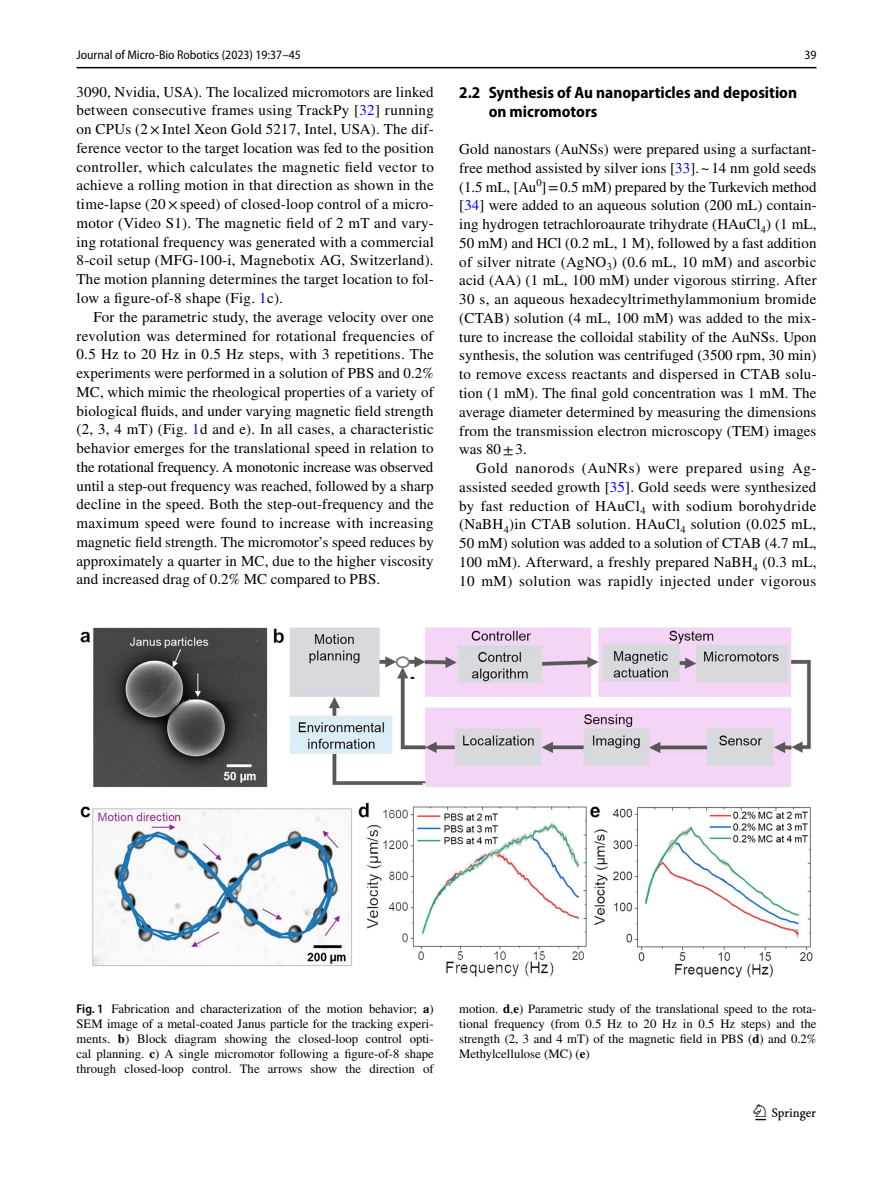
<style>
.page{position:relative;width:893px;height:1187px;background:#fff}
.page>*{position:absolute;margin:0;border:0;box-sizing:border-box;transform-origin:0 0}
.t1{font:22.5px "Springnew Regular 3";color:#000}
.t2{font:700 semi-condensed 16.5px/18.8px "Myriad Pro";color:#000}
.t3{font:15px/18.8px "STIX";letter-spacing:.01em;color:#000;text-align:justify}
.t4{font:12.75px/15px "STIX";color:#000;text-align:justify}
.t5{font:semi-condensed 12.75px "Myriad Pro";color:#000}
.s1{color:#00f}
.s2{font-family:"Myriad Pro";font-weight:600;font-stretch:semi-condensed}
.s3{font-weight:700}
</style>
<div class="page">
<hr style="left:77px;top:67px;width:739px;height:1px;background:#000">
<img style="left:81px;top:627px;width:731px;height:350px">
<p class="t5" style="left:77px;top:48px;width:226px">Journal of Micro-Bio Robotics (2023) 19:37–45</p>
<p class="t5" style="left:804px;top:48px;width:14px">39</p>
<p class="t3" style="left:77px;top:83px;width:359px">3090, Nvidia, USA). The localized micromotors are linked between consecutive frames using TrackPy [<span class="s1">32</span>] running on CPUs (2×Intel Xeon Gold 5217, Intel, USA). The dif&shy;ference vector to the target location was fed to the position controller, which calculates the magnetic field vector to achieve a rolling motion in that direction as shown in the time-lapse (20×speed) of closed-loop control of a micro&shy;motor (Video S1). The magnetic field of 2 mT and vary&shy;ing rotational frequency was generated with a commercial 8-coil setup (MFG-100-i, Magnebotix AG, Switzerland).<br>The motion planning determines the target location to fol&shy;low a figure-of-8 shape (Fig. <span class="s1">1</span>c).</p>
<p class="t3" style="left:77px;top:308px;width:359px;text-indent:17px">For the parametric study, the average velocity over one revolution was determined for rotational frequencies of 0.5 Hz to 20 Hz in 0.5 Hz steps, with 3 repetitions. The experiments were performed in a solution of PBS and 0.2% MC, which mimic the rheological properties of a variety of biological fluids, and under varying magnetic field strength (2, 3, 4 mT) (Fig. <span class="s1">1</span>d and e). In all cases, a characteristic behavior emerges for the translational speed in relation to the rotational frequency. A monotonic increase was observed until a step-out frequency was reached, followed by a sharp decline in the speed. Both the step-out-frequency and the maximum speed were found to increase with increasing magnetic field strength. The micromotor’s speed reduces by approximately a quarter in MC, due to the higher viscosity and increased drag of 0.2% MC compared to PBS.</p>
<p class="t2" style="left:489px;top:83px;width:310px;text-indent:-29px">2.2 Synthesis of Au nanoparticles and deposition on micromotors</p>
<p class="t3" style="left:459px;top:141px;width:359px">Gold nanostars (AuNSs) were prepared using a surfactant&shy;free method assisted by silver ions [<span class="s1">33</span>].~14 nm gold seeds (1.5 mL, [Au<sup>0</sup>]=0.5 mM) prepared by the Turkevich method [<span class="s1">34</span>] were added to an aqueous solution (200 mL) contain&shy;ing hydrogen tetrachloroaurate trihydrate (HAuCl<sub>4</sub>) (1 mL, 50 mM) and HCl (0.2 mL, 1 M), followed by a fast addition of silver nitrate (AgNO<sub>3</sub>) (0.6 mL, 10 mM) and ascorbic acid (AA) (1 mL, 100 mM) under vigorous stirring. After 30 s, an aqueous hexadecyltrimethylammonium bromide (CTAB) solution (4 mL, 100 mM) was added to the mix&shy;ture to increase the colloidal stability of the AuNSs. Upon synthesis, the solution was centrifuged (3500 rpm, 30 min) to remove excess reactants and dispersed in CTAB solu&shy;tion (1 mM). The final gold concentration was 1 mM. The average diameter determined by measuring the dimensions from the transmission electron microscopy (TEM) images was 80±3.</p>
<p class="t3" style="left:459px;top:459px;width:359px;text-indent:17px">Gold nanorods (AuNRs) were prepared using Ag&shy;assisted seeded growth [<span class="s1">35</span>]. Gold seeds were synthesized by fast reduction of HAuCl<sub>4</sub> with sodium borohydride (NaBH<sub>4</sub>)in CTAB solution. HAuCl<sub>4</sub> solution (0.025 mL, 50 mM) solution was added to a solution of CTAB (4.7 mL, 100 mM). Afterward, a freshly prepared NaBH<sub>4</sub> (0.3 mL, 10 mM) solution was rapidly injected under vigorous</p>
<p class="t4" style="left:77px;top:1001px;width:359px"><span class="s2">Fig. 1</span> Fabrication and characterization of the motion behavior; <span class="s3">a</span>)<br>SEM image of a metal-coated Janus particle for the tracking experi&shy;ments. <span class="s3">b</span>) Block diagram showing the closed-loop control opti&shy;cal planning. <span class="s3">c</span>) A single micromotor following a figure-of-8 shape through closed-loop control. The arrows show the direction of</p>
<p class="t4" style="left:459px;top:1001px;width:359px">motion. <span class="s3">d</span>,<span class="s3">e</span>) Parametric study of the translational speed to the rota&shy;tional frequency (from 0.5 Hz to 20 Hz in 0.5 Hz steps) and the strength (2, 3 and 4 mT) of the magnetic field in PBS (<span class="s3">d</span>) and 0.2% Methylcellulose (MC) (<span class="s3">e</span>)</p>
<h1 class="t1" style="left:755px;top:1104px;width:62px">1 3</h1>
</div>
